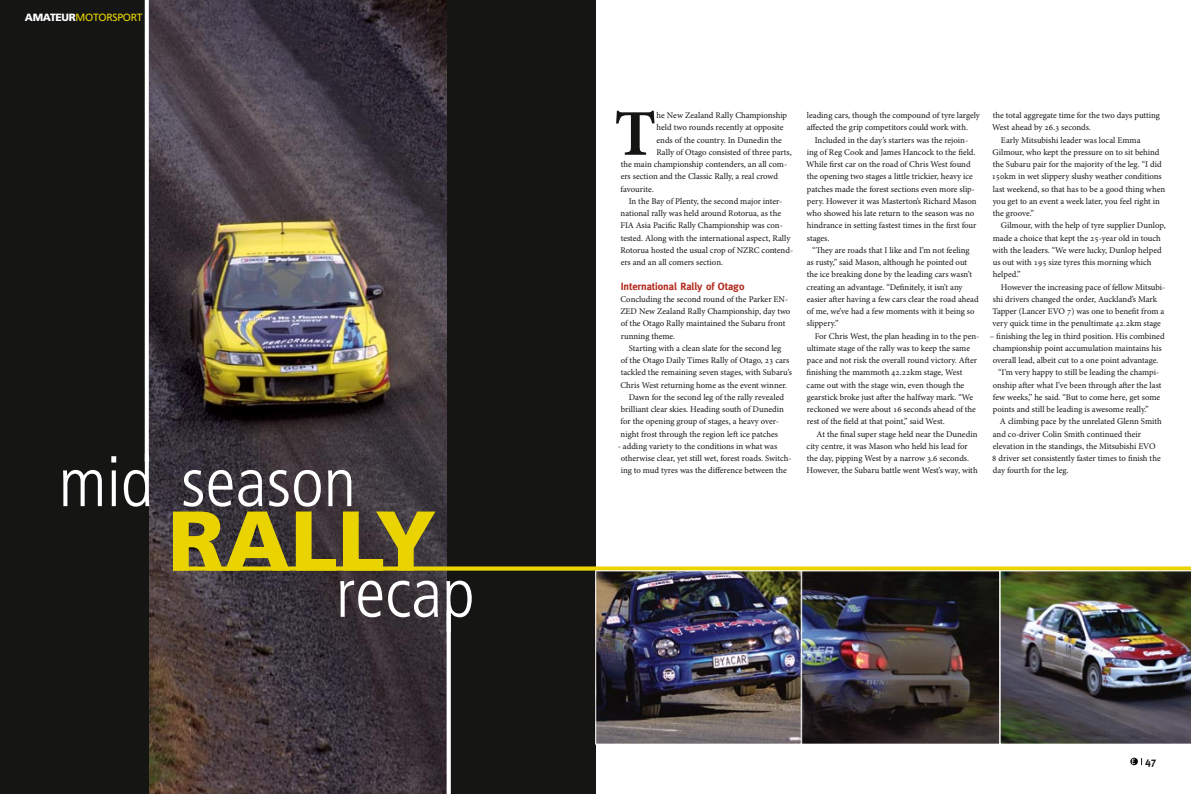
<style>
.page{position:relative;width:1191px;height:794px;background:#fff}
.page>*{position:absolute;margin:0;border:0;box-sizing:border-box;transform-origin:0 0}
.t1{font:900 84.7px "Frutiger";color:#e9d300}
.t2{font:300 condensed 70px/110.6px "Frutiger";color:#fff}
.t3{font:700 65.27px "Minion Pro";color:#151514}
.t4{font:700 10.5px "Meta";color:#b32a1d}
.t5{font:10.5px "Frutiger";letter-spacing:-.03em;color:#e9d300}
.t6{font:700 10.5px "Meta";color:#151514}
.t7{font:8.75px/12.2px "Minion Pro";letter-spacing:-.005em;color:#151514}
.s1{font-weight:900;color:#fff}
</style>
<div class="page">
<div style="left:1130px;top:757px;width:7px;height:8px;background:#060606;border-radius:50%"></div>
<svg style="left:1131px;top:758px;width:4px;height:6px"></svg>
<img style="left:149px;top:0;width:297px;height:794px">
<div style="left:0;top:0;width:149px;height:794px;background:#151514"></div>
<svg style="left:145px;top:0;width:4px;height:461px;background:#f7f7f7"></svg>
<div style="left:446px;top:0;width:149px;height:794px;background:#151514"></div>
<div style="left:446px;top:610px;width:5px;height:184px;background:#fff"></div>
<svg style="left:173px;top:566px;width:1018px;height:4px;background:#e1cd13"></svg>
<img style="left:595px;top:570px;width:596px;height:174px">
<p class="t5" style="left:25px;top:11px;width:119px"><span class="s1">AMATEUR</span>MOTORSPORT</p>
<h2 class="t2" style="left:336px;top:427px;width:140px;text-indent:-277px">mid season recap</h2>
<h1 class="t1" style="left:168px;top:490px;width:270px">RALLY</h1>
<h3 class="t3" style="left:614px;top:88px;width:43px">T</h3>
<p class="t7" style="left:656px;top:109px;width:132px">he New Zealand Rally Championship</p>
<p class="t7" style="left:656px;top:121px;width:128px">held two rounds recently at opposite</p>
<p class="t7" style="left:656px;top:134px;width:127px">ends of the country. In Dunedin the</p>
<p class="t7" style="left:656px;top:146px;width:137px">Rally of Otago consisted of three parts,</p>
<p class="t7" style="left:621px;top:158px;width:168px">the main championship contenders, an all com-</p>
<p class="t7" style="left:620px;top:170px;width:159px">ers section and the Classic Rally, a real crowd</p>
<p class="t7" style="left:620px;top:183px;width:35px">favourite.</p>
<p class="t7" style="left:628px;top:195px;width:155px">In the Bay of Plenty, the second major inter-</p>
<p class="t7" style="left:620px;top:207px;width:162px">national rally was held around Rotorua, as the</p>
<p class="t7" style="left:620px;top:219px;width:164px">FIA Asia Pacific Rally Championship was con-</p>
<p class="t7" style="left:621px;top:232px;width:171px">tested. Along with the international aspect, Rally</p>
<p class="t7" style="left:620px;top:244px;width:174px">Rotorua hosted the usual crop of NZRC contend-</p>
<p class="t7" style="left:620px;top:256px;width:104px">ers and an all comers section.</p>
<p class="t4" style="left:620px;top:280px;width:125px">International Rally of Otago</p>
<p class="t7" style="left:620px;top:293px;width:172px">Concluding the second round of the Parker EN-ZED New Zealand Rally Championship, day two of the Otago Rally maintained the Subaru front running theme.</p>
<p class="t7" style="left:629px;top:342px;width:154px">Starting with a clean slate for the second leg</p>
<p class="t7" style="left:620px;top:354px;width:170px">of the Otago Daily Times Rally of Otago, 23 cars</p>
<p class="t7" style="left:621px;top:366px;width:173px">tackled the remaining seven stages, with Subaru’s</p>
<p class="t7" style="left:620px;top:379px;width:168px">Chris West returning home as the event winner.</p>
<p class="t7" style="left:629px;top:391px;width:157px">Dawn for the second leg of the rally revealed</p>
<p class="t7" style="left:621px;top:403px;width:165px">brilliant clear skies. Heading south of Dunedin</p>
<p class="t7" style="left:620px;top:415px;width:160px">for the opening group of stages, a heavy over-</p>
<p class="t7" style="left:620px;top:428px;width:159px">night frost through the region left ice patches</p>
<p class="t7" style="left:620px;top:440px;width:172px;text-indent:-3px">- adding variety to the conditions in what was otherwise clear, yet still wet, forest roads. Switch&shy;ing to mud tyres was the difference between the</p>
<p class="t7" style="left:806px;top:109px;width:175px">leading cars, though the compound of tyre largely affected the grip competitors could work with.</p>
<p class="t7" style="left:806px;top:134px;width:172px;text-indent:9px">Included in the day’s starters was the rejoin&shy;ing of Reg Cook and James Hancock to the field.<br>While first car on the road of Chris West found the opening two stages a little trickier, heavy ice patches made the forest sections even more slip&shy;pery. However it was Masterton’s Richard Mason who showed his late return to the season was no hindrance in setting fastest times in the first four stages.</p>
<p class="t7" style="left:806px;top:244px;width:174px;text-indent:5px">“They are roads that I like and I’m not feeling as rusty,” said Mason, although he pointed out the ice breaking done by the leading cars wasn’t creating an advantage. “Definitely, it isn’t any easier after having a few cars clear the road ahead of me, we’ve had a few moments with it being so slippery.”</p>
<p class="t7" style="left:806px;top:330px;width:174px;text-indent:8px">For Chris West, the plan heading in to the pen&shy;ultimate stage of the rally was to keep the same pace and not risk the overall round victory. After finishing the mammoth 42.22km stage, West came out with the stage win, even though the gearstick broke just after the halfway mark. “We reckoned we were about 16 seconds ahead of the rest of the field at that point,” said West.</p>
<p class="t7" style="left:806px;top:428px;width:173px;text-indent:10px">At the final super stage held near the Dunedin city centre, it was Mason who held his lead for the day, pipping West by a narrow 3.6 seconds.<br>However, the Subaru battle went West’s way, with</p>
<p class="t7" style="left:993px;top:109px;width:169px">the total aggregate time for the two days putting</p>
<p class="t7" style="left:992px;top:121px;width:100px">West ahead by 26.3 seconds.</p>
<p class="t7" style="left:1001px;top:134px;width:141px">Early Mitsubishi leader was local Emma</p>
<p class="t7" style="left:992px;top:146px;width:168px">Gilmour, who kept the pressure on to sit behind</p>
<p class="t7" style="left:993px;top:158px;width:170px">the Subaru pair for the majority of the leg. “I did</p>
<p class="t7" style="left:991px;top:170px;width:171px">150km in wet slippery slushy weather conditions</p>
<p class="t7" style="left:993px;top:183px;width:174px">last weekend, so that has to be a good thing when</p>
<p class="t7" style="left:992px;top:195px;width:169px">you get to an event a week later, you feel right in</p>
<p class="t7" style="left:993px;top:207px;width:43px">the groove.”</p>
<p class="t7" style="left:1000px;top:219px;width:166px">Gilmour, with the help of tyre supplier Dunlop,</p>
<p class="t7" style="left:992px;top:232px;width:170px">made a choice that kept the 25-year old in touch</p>
<p class="t7" style="left:992px;top:244px;width:171px">with the leaders. “We were lucky, Dunlop helped</p>
<p class="t7" style="left:992px;top:256px;width:160px">us out with 195 size tyres this morning which</p>
<p class="t7" style="left:993px;top:268px;width:29px">helped.”</p>
<p class="t7" style="left:1001px;top:281px;width:166px">However the increasing pace of fellow Mitsubi-</p>
<p class="t7" style="left:993px;top:293px;width:166px">shi drivers changed the order, Auckland’s Mark</p>
<p class="t7" style="left:992px;top:305px;width:173px">Tapper (Lancer EVO 7) was one to benefit from a</p>
<p class="t7" style="left:992px;top:317px;width:170px">very quick time in the penultimate 42.2km stage</p>
<p class="t7" style="left:989px;top:330px;width:176px">– finishing the leg in third position. His combined</p>
<p class="t7" style="left:992px;top:342px;width:170px">championship point accumulation maintains his</p>
<p class="t7" style="left:993px;top:354px;width:167px">overall lead, albeit cut to a one point advantage.</p>
<p class="t7" style="left:998px;top:366px;width:162px">“I’m very happy to still be leading the champi-</p>
<p class="t7" style="left:993px;top:379px;width:170px">onship after what I’ve been through after the last</p>
<p class="t7" style="left:992px;top:391px;width:169px">few weeks,” he said. “But to come here, get some</p>
<p class="t7" style="left:993px;top:403px;width:157px">points and still be leading is awesome really.”</p>
<p class="t7" style="left:1000px;top:415px;width:163px">A climbing pace by the unrelated Glenn Smith</p>
<p class="t7" style="left:992px;top:428px;width:150px">and co-driver Colin Smith continued their</p>
<p class="t7" style="left:993px;top:440px;width:164px">elevation in the standings, the Mitsubishi EVO</p>
<p class="t7" style="left:992px;top:452px;width:170px">8 driver set consistently faster times to finish the</p>
<p class="t7" style="left:992px;top:464px;width:77px">day fourth for the leg.</p>
<p class="t6" style="left:1145px;top:755px;width:13px">47</p>
</div>
